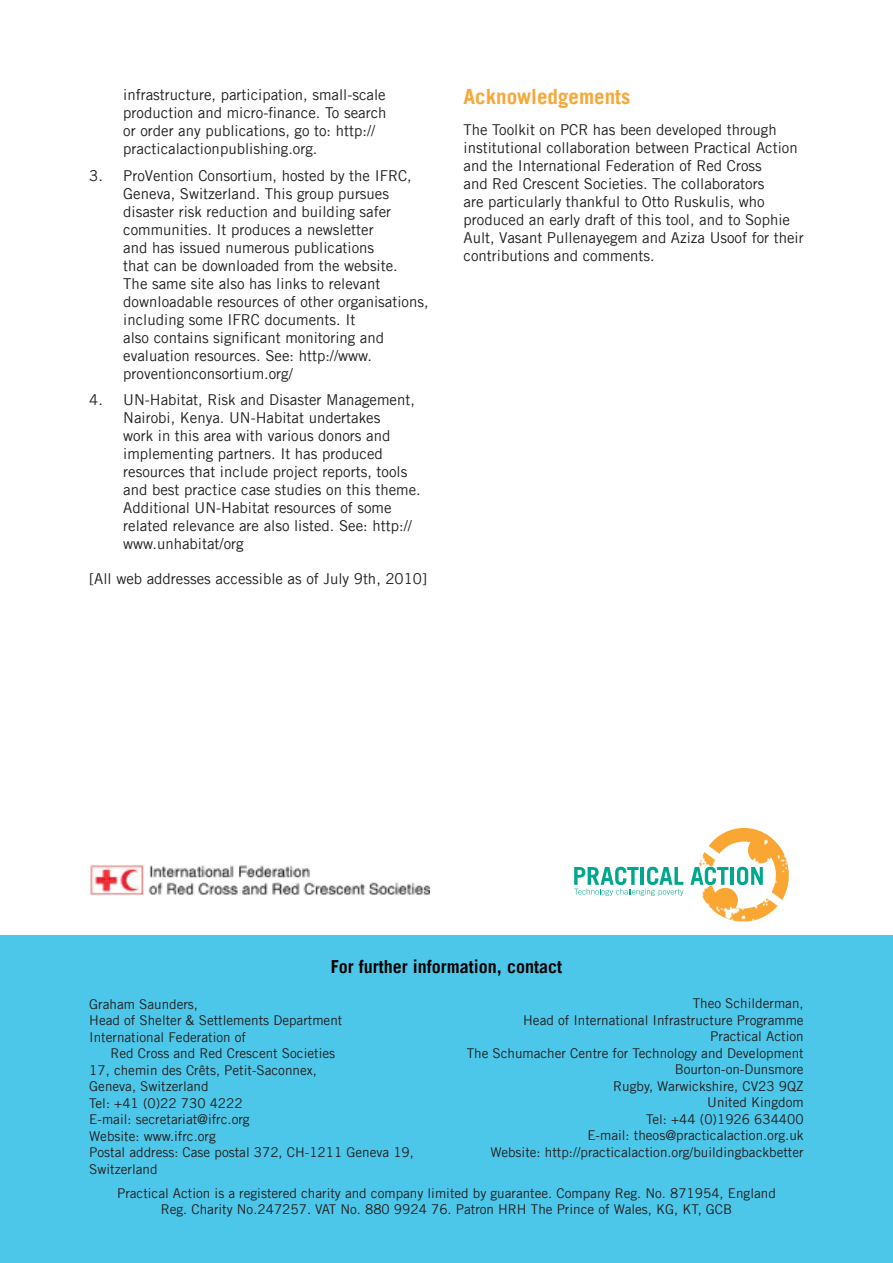
<style>
.page{position:relative;width:893px;height:1263px;background:#fff}
.page>*{position:absolute;margin:0;border:0;box-sizing:border-box;transform-origin:0 0}
.Heading_1{font:700 21px "Trade Gothic";color:#faa636}
.Heading_2{font:700 18px "Trade Gothic";color:#000}
.Body_text_2_indent{font:15px/18px "Trade Gothic";color:#231f20}
.Body_text_paragraph{font:15px/18px "Trade Gothic";color:#231f20}
.Address{font:13.5px/16.5px "Trade Gothic";color:#231f20}
</style>
<div class="page">
<div style="left:0;top:935px;width:893px;height:328px;background:#4dc7e9"></div>
<img style="left:699px;top:828px;width:90px;height:93px">
<svg style="left:574px;top:867px;width:109px;height:29px"></svg>
<hr style="left:731px;top:867px;width:3px;height:18px;background:#00a78f">
<svg style="left:737px;top:867px;width:26px;height:18px"></svg>
<svg style="left:690px;top:867px;width:38px;height:18px"></svg>
<img style="left:90px;top:865px;width:339px;height:31px">
<p class="Body_text_2_indent" style="left:123px;top:86px;width:265px">infrastructure, participation, small-scale production and micro-finance. To search or order any publications, go to: http:// practicalactionpublishing.org.</p>
<p class="Body_text_2_indent" style="left:123px;top:166px;width:307px;text-indent:-34px">3. ProVention Consortium, hosted by the IFRC, Geneva, Switzerland. This group pursues disaster risk reduction and building safer communities. It produces a newsletter<br>and has issued numerous publications<br>that can be downloaded from the website.<br>The same site also has links to relevant downloadable resources of other organisations, including some IFRC documents. It<br>also contains significant monitoring and evaluation resources. See: http://www. proventionconsortium.org/</p>
<p class="Body_text_2_indent" style="left:123px;top:391px;width:299px;text-indent:-34px">4. UN-Habitat, Risk and Disaster Management, Nairobi, Kenya. UN-Habitat undertakes<br>work in this area with various donors and implementing partners. It has produced resources that include project reports, tools and best practice case studies on this theme.<br>Additional UN-Habitat resources of some related relevance are also listed. See: http:// www.unhabitat/org</p>
<p class="Body_text_paragraph" style="left:89px;top:570px;width:339px">[All web addresses accessible as of July 9th, 2010]</p>
<p class="Heading_1" style="left:463px;top:84px;width:168px">Acknowledgements</p>
<p class="Body_text_paragraph" style="left:463px;top:121px;width:342px">The Toolkit on PCR has been developed through institutional collaboration between Practical Action and the International Federation of Red Cross<br>and Red Crescent Societies. The collaborators<br>are particularly thankful to Otto Ruskulis, who produced an early draft of this tool, and to Sophie Ault, Vasant Pullenayegem and Aziza Usoof for their contributions and comments.</p>
<p class="Heading_2" style="left:331px;top:955px;width:233px">For further information, contact</p>
<p class="Address" style="left:89px;top:995px;width:110px">Graham Saunders,</p>
<p class="Address" style="left:89px;top:1012px;width:255px">Head of Shelter &amp; Settlements Department</p>
<p class="Address" style="left:111px;top:1028px;width:226px;text-indent:-21px">International Federation of<br>Red Cross and Red Crescent Societies</p>
<p class="Address" style="left:89px;top:1061px;width:229px">17, chemin des Crêts, Petit-Saconnex,</p>
<p class="Address" style="left:89px;top:1078px;width:121px">Geneva, Switzerland</p>
<p class="Address" style="left:89px;top:1094px;width:155px">Tel: +41 (0)22 730 4222</p>
<p class="Address" style="left:89px;top:1111px;width:162px">E-mail: secretariat@ifrc.org</p>
<p class="Address" style="left:89px;top:1127px;width:128px">Website: www.ifrc.org</p>
<p class="Address" style="left:89px;top:1144px;width:326px">Postal address: Case postal 372, CH-1211 Geneva 19,</p>
<p class="Address" style="left:89px;top:1160px;width:70px">Switzerland</p>
<p class="Address" style="left:693px;top:995px;width:113px">Theo Schilderman,</p>
<p class="Address" style="left:523px;top:1011px;width:282px">Head of International Infrastructure Programme</p>
<p class="Address" style="left:710px;top:1028px;width:95px">Practical Action</p>
<p class="Address" style="left:467px;top:1044px;width:339px">The Schumacher Centre for Technology and Development</p>
<p class="Address" style="left:675px;top:1061px;width:131px">Bourton-on-Dunsmore</p>
<p class="Address" style="left:613px;top:1077px;width:192px">Rugby, Warwickshire, CV23 9QZ</p>
<p class="Address" style="left:707px;top:1094px;width:98px">United Kingdom</p>
<p class="Address" style="left:646px;top:1110px;width:159px">Tel: +44 (0)1926 634400</p>
<p class="Address" style="left:587px;top:1127px;width:218px">E-mail: theos@practicalaction.org.uk</p>
<p class="Address" style="left:490px;top:1143px;width:315px">Website: http://practicalaction.org/buildingbackbetter</p>
<p class="Address" style="left:117px;top:1184px;width:660px">Practical Action is a registered charity and company limited by guarantee. Company Reg. No. 871954, England</p>
<p class="Address" style="left:161px;top:1201px;width:573px">Reg. Charity No.247257. VAT No. 880 9924 76. Patron HRH The Prince of Wales, KG, KT, GCB</p>
</div>
